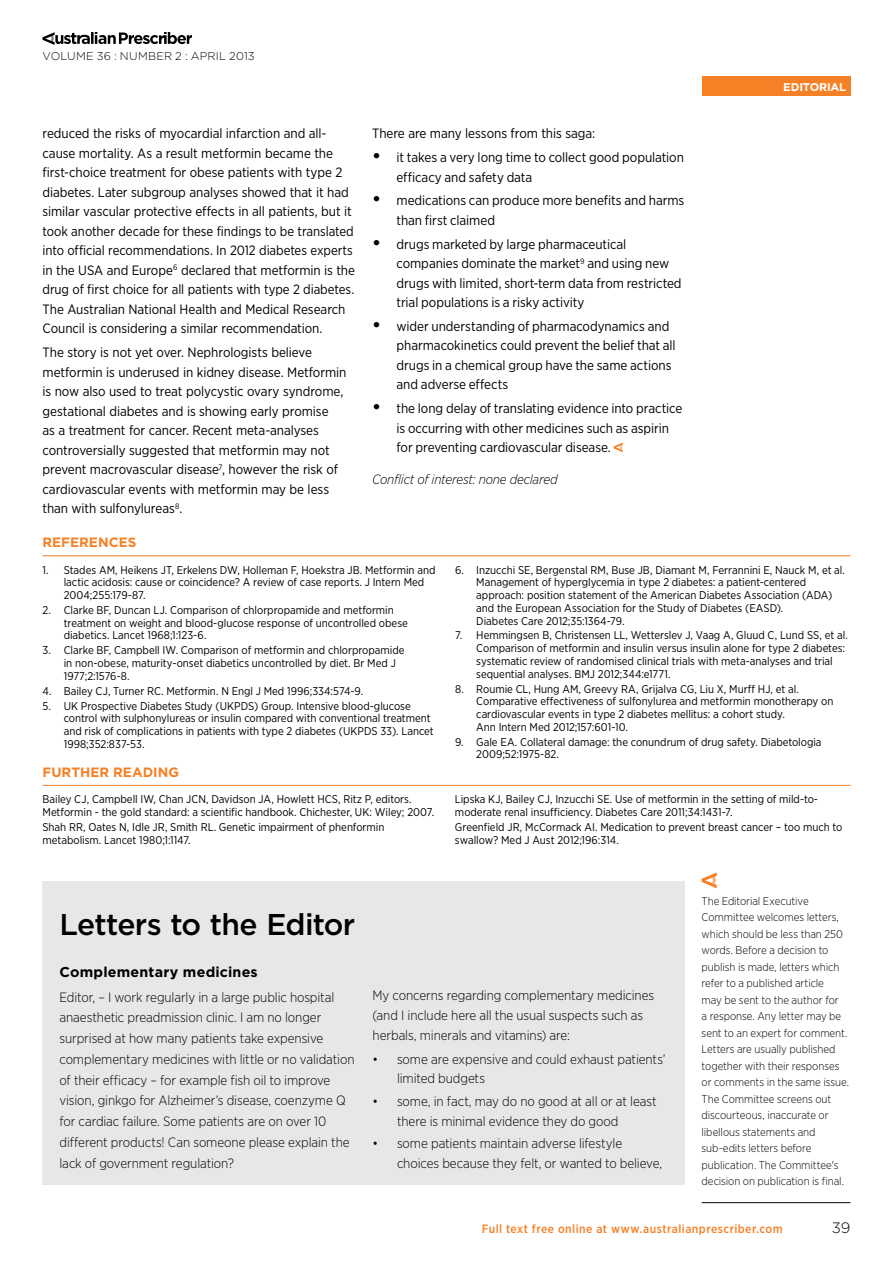
<style>
.page{position:relative;width:893px;height:1263px;background:#fff}
.page>*{position:absolute;margin:0;border:0;box-sizing:border-box;transform-origin:0 0}
.t1{font:500 30px "Gotham";letter-spacing:-.025em;color:#000}
.t2{font:300 15px "Gotham";color:#000}
.t3{font:700 14.25px "Gotham";letter-spacing:.015em;color:#000}
.t4{font:13.5px/19.5px "Gotham Narrow";letter-spacing:-.005em;color:#000}
.t5{font:300 13.5px/20.7px "Gotham Narrow";letter-spacing:-.005em;color:#000}
.t6{font:italic 300 13.5px "Gotham Narrow";letter-spacing:-.015em;color:#000}
.t7{font:700 13.5px "Gotham";color:#f58025}
.t8{font:500 12px "Gotham Narrow";letter-spacing:.035em;color:#f58025}
.t9{font:11.25px/12.8px "Gotham Narrow";letter-spacing:-.005em;color:#000}
.t10{font:300 11.25px/16.5px "Gotham Narrow";letter-spacing:-.005em;color:#000}
.t11{font:300 11.25px "Gotham";letter-spacing:.015em;color:#000}
.t12{font:700 11.25px "Gotham";color:#fff}
.s1{font-family:"Gotham";font-weight:700;font-size:18px}
</style>
<div class="page">
<svg style="left:43px;top:32px;width:149px;height:13px"></svg>
<div style="left:702px;top:77px;width:148px;height:19px;background:#f58025"></div>
<svg style="left:614px;top:443px;width:9px;height:9px"></svg>
<hr style="left:43px;top:555px;width:807px;height:1px;background:#f58025">
<hr style="left:43px;top:785px;width:807px;height:1px;background:#f58025">
<div style="left:43px;top:881px;width:642px;height:304px;background:#e6e7e8"></div>
<hr style="left:702px;top:1202px;width:148px;height:1px;background:#000">
<svg style="left:702px;top:872px;width:15px;height:16px"></svg>
<p class="t11" style="left:43px;top:48px;width:214px">VOLUME 36 : NUMBER 2 : APRIL 2013</p>
<p class="t4" style="left:43px;top:124px;width:314px">reduced the risks of myocardial infarction and all&shy;cause mortality. As a result metformin became the first-choice treatment for obese patients with type 2 diabetes. Later subgroup analyses showed that it had similar vascular protective effects in all patients, but it took another decade for these findings to be translated into official recommendations. In 2012 diabetes experts in the USA and Europe<sup>6</sup> declared that metformin is the drug of first choice for all patients with type 2 diabetes.<br>The Australian National Health and Medical Research Council is considering a similar recommendation.</p>
<p class="t4" style="left:43px;top:342px;width:305px">The story is not yet over. Nephrologists believe metformin is underused in kidney disease. Metformin is now also used to treat polycystic ovary syndrome, gestational diabetes and is showing early promise<br>as a treatment for cancer. Recent meta-analyses controversially suggested that metformin may not prevent macrovascular disease<sup>7</sup>, however the risk of cardiovascular events with metformin may be less than with sulfonylureas<sup>8</sup>.</p>
<p class="t7" style="left:43px;top:533px;width:95px">References</p>
<p class="t4" style="left:372px;top:124px;width:225px">There are many lessons from this saga:</p>
<p class="t4" style="left:396px;top:147px;width:289px;text-indent:-24px"><span class="s1">•</span> it takes a very long time to collect good population efficacy and safety data</p>
<p class="t4" style="left:396px;top:191px;width:289px;text-indent:-24px"><span class="s1">•</span> medications can produce more benefits and harms than first claimed</p>
<p class="t4" style="left:396px;top:234px;width:287px;text-indent:-24px"><span class="s1">•</span> drugs marketed by large pharmaceutical companies dominate the market<sup>9</sup> and using new drugs with limited, short-term data from restricted trial populations is a risky activity</p>
<p class="t4" style="left:396px;top:316px;width:281px;text-indent:-24px"><span class="s1">•</span> wider understanding of pharmacodynamics and pharmacokinetics could prevent the belief that all drugs in a chemical group have the same actions and adverse effects</p>
<p class="t4" style="left:396px;top:398px;width:287px;text-indent:-24px"><span class="s1">•</span> the long delay of translating evidence into practice is occurring with other medicines such as aspirin for preventing cardiovascular disease.</p>
<p class="t6" style="left:372px;top:471px;width:187px">Conflict of interest: none declared</p>
<p class="t12" style="left:783px;top:79px;width:8px">EDITORI</p>
<p class="t12" style="left:831px;top:79px;width:17px">AL</p>
<p class="t9" style="left:64px;top:563px;width:373px;text-indent:-21px">1. Stades AM, Heikens JT, Erkelens DW, Holleman F, Hoekstra JB. Metformin and lactic acidosis: cause or coincidence? A review of case reports. J Intern Med<br>2004;255:179-87.</p>
<p class="t9" style="left:64px;top:603px;width:346px;text-indent:-21px">2. Clarke BF, Duncan LJ. Comparison of chlorpropamide and metformin treatment on weight and blood-glucose response of uncontrolled obese diabetics. Lancet 1968;1:123-6.</p>
<p class="t9" style="left:64px;top:644px;width:342px;text-indent:-21px">3. Clarke BF, Campbell IW. Comparison of metformin and chlorpropamide in non-obese, maturity-onset diabetics uncontrolled by diet. Br Med J<br>1977;2:1576-8.</p>
<p class="t9" style="left:43px;top:684px;width:322px">4. Bailey CJ, Turner RC. Metformin. N Engl J Med 1996;334:574-9.</p>
<p class="t9" style="left:64px;top:699px;width:372px;text-indent:-21px">5. UK Prospective Diabetes Study (UKPDS) Group. Intensive blood-glucose control with sulphonylureas or insulin compared with conventional treatment and risk of complications in patients with type 2 diabetes (UKPDS 33). Lancet 1998;352:837-53.</p>
<p class="t7" style="left:43px;top:763px;width:109px">FURTHER READIN</p>
<p class="t7" style="left:168px;top:763px;width:12px">G</p>
<p class="t9" style="left:43px;top:792px;width:393px">Bailey CJ, Campbell IW, Chan JCN, Davidson JA, Howlett HCS, Ritz P, editors.<br>Metformin - the gold standard: a scientific handbook. Chichester, UK: Wiley; 2007.</p>
<p class="t9" style="left:43px;top:820px;width:343px">Shah RR, Oates N, Idle JR, Smith RL. Genetic impairment of phenformin metabolism. Lancet 1980;1:1147.</p>
<p class="t9" style="left:476px;top:563px;width:370px;text-indent:-21px">6. Inzucchi SE, Bergenstal RM, Buse JB, Diamant M, Ferrannini E, Nauck M, et al.<br>Management of hyperglycemia in type 2 diabetes: a patient-centered approach: position statement of the American Diabetes Association (ADA) and the European Association for the Study of Diabetes (EASD).<br>Diabetes Care 2012;35:1364-79.</p>
<p class="t9" style="left:476px;top:629px;width:373px;text-indent:-21px">7. Hemmingsen B, Christensen LL, Wetterslev J, Vaag A, Gluud C, Lund SS, et al.<br>Comparison of metformin and insulin versus insulin alone for type 2 diabetes: systematic review of randomised clinical trials with meta-analyses and trial sequential analyses. BMJ 2012;344:e1771.</p>
<p class="t9" style="left:476px;top:682px;width:359px;text-indent:-21px">8. Roumie CL, Hung AM, Greevy RA, Grijalva CG, Liu X, Murff HJ, et al.<br>Comparative effectiveness of sulfonylurea and metformin monotherapy on cardiovascular events in type 2 diabetes mellitus: a cohort study.<br>Ann Intern Med 2012;157:601-10.</p>
<p class="t9" style="left:476px;top:735px;width:347px;text-indent:-21px">9. Gale EA. Collateral damage: the conundrum of drug safety. Diabetologia<br>2009;52:1975-82.</p>
<p class="t9" style="left:455px;top:792px;width:365px">Lipska KJ, Bailey CJ, Inzucchi SE. Use of metformin in the setting of mild-to&shy;moderate renal insufficiency. Diabetes Care 2011;34:1431-7.</p>
<p class="t9" style="left:455px;top:820px;width:389px">Greenfield JR, McCormack AI. Medication to prevent breast cancer – too much to swallow? Med J Aust 2012;196:314.</p>
<h1 class="t1" style="left:60px;top:905px;width:297px">Letters to the Editor</h1>
<p class="t3" style="left:60px;top:962px;width:200px">Complementary medicines</p>
<p class="t5" style="left:60px;top:986px;width:296px">Editor, – I work regularly in a large public hospital anaesthetic preadmission clinic. I am no longer surprised at how many patients take expensive complementary medicines with little or no validation of their efficacy – for example fish oil to improve vision, ginkgo for Alzheimer’s disease, coenzyme Q for cardiac failure. Some patients are on over 10 different products! Can someone please explain the lack of government regulation?</p>
<p class="t5" style="left:373px;top:985px;width:283px;line-height:19.6px">My concerns regarding complementary medicines (and I include here all the usual suspects such as herbals, minerals and vitamins) are:</p>
<p class="t5" style="left:397px;top:1049px;width:270px;line-height:19.6px;text-indent:-24px">• some are expensive and could exhaust patients’ limited budgets</p>
<p class="t5" style="left:397px;top:1091px;width:261px;line-height:19.6px;text-indent:-24px">• some, in fact, may do no good at all or at least there is minimal evidence they do good</p>
<p class="t5" style="left:397px;top:1134px;width:267px;line-height:19.2px;text-indent:-24px">• some patients maintain adverse lifestyle choices because they felt, or wanted to believe,</p>
<p class="t10" style="left:702px;top:892px;width:149px">The Editorial Executive<br>Committee welcomes letters, which should be less than 250 words. Before a decision to publish is made, letters which refer to a published article<br>may be sent to the author for<br>a response. Any letter may be sent to an expert for comment.<br>Letters are usually published together with their responses or comments in the same issue.<br>The Committee screens out discourteous, inaccurate or libellous statements and sub-edits letters before publication. The Committee's decision on publication is final.</p>
<p class="t8" style="left:482px;top:1221px;width:302px">Full text free online at www.australianprescriber.com</p>
<h2 class="t2" style="left:832px;top:1218px;width:20px">39</h2>
</div>
